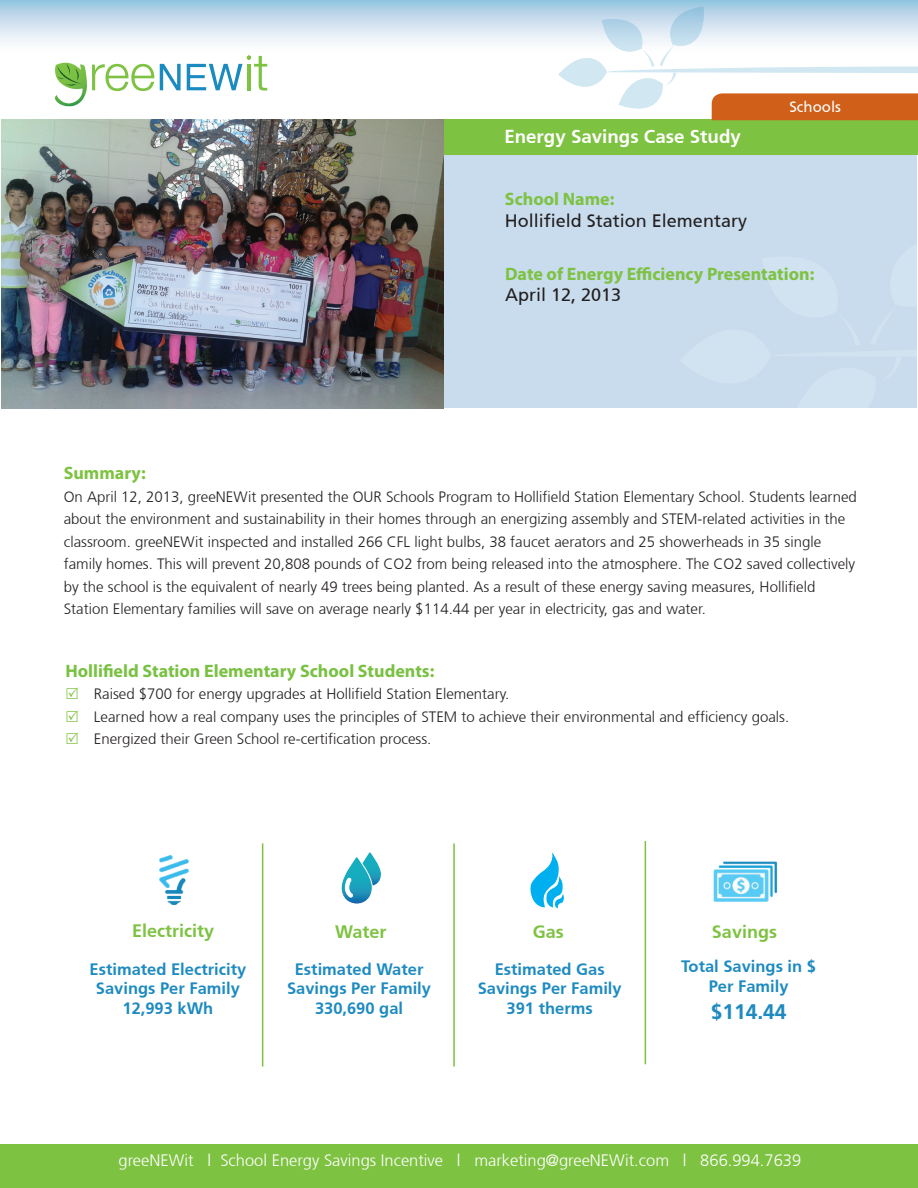
<style>
.page{position:relative;width:918px;height:1188px;background:#fff}
.page>*{position:absolute;margin:0;border:0;box-sizing:border-box;transform-origin:0 0}
.t1{font:700 21px "Frutiger";color:#1e8bc0}
.t2{font:700 18.75px "Frutiger";color:#fff}
.t3{font:700 18px "Myriad Pro";color:#7ec242}
.t4{font:700 18px "Myriad Pro";color:#79c142}
.t5{font:18px "Frutiger Roman";color:#231f20}
.t6{font:700 18px "Frutiger";color:#7ec242}
.t7{font:700 16.5px/19.8px "Frutiger";color:#1e8bc0;text-align:center}
.t8{font:300 16.5px "Frutiger";color:#fff}
.t9{font:300 15px/22.5px "Frutiger";color:#231f20}
.t10{font:15px "Frutiger Roman";color:#fff}
</style>
<div class="page">
<div style="left:0;top:1145px;width:918px;height:43px;background:#7ec242"></div>
<div style="left:0;top:0;width:918px;height:54px;background:linear-gradient(to bottom,#9ec6e1,#fff)"></div>
<svg style="left:54px;top:55px;width:214px;height:52px"></svg>
<div style="left:444px;top:120px;width:473px;height:288px;background:#c8dced"></div>
<div style="left:444px;top:120px;width:474px;height:35px;background:#7ec242"></div>
<svg style="left:558px;top:7px;width:360px;height:113px"></svg>
<img style="left:713px;top:861px;width:65px;height:41px">
<img style="left:159px;top:855px;width:30px;height:50px">
<hr style="left:262px;top:843px;width:1px;height:224px;background:#7ec242">
<hr style="left:453px;top:843px;width:2px;height:224px;background:#7ec242">
<svg style="left:530px;top:852px;width:34px;height:56px"></svg>
<hr style="left:645px;top:841px;width:1px;height:223px;background:#7ec242">
<svg style="left:341px;top:852px;width:40px;height:52px"></svg>
<img style="left:1px;top:120px;width:443px;height:288px">
<p class="t2" style="left:504px;top:126px;width:238px">Energy Savings Case Study</p>
<p class="t3" style="left:505px;top:187px;width:111px">School Name:</p>
<p class="t5" style="left:505px;top:210px;width:244px">Hollifield Station Elementary</p>
<p class="t10" style="left:789px;top:98px;width:53px">Schools</p>
<p class="t3" style="left:505px;top:262px;width:311px">Date of Energy Efficiency Presentation:</p>
<p class="t5" style="left:505px;top:285px;width:118px">April 12, 2013</p>
<p class="t3" style="left:64px;top:461px;width:84px">Summary:</p>
<p class="t9" style="left:64px;top:485px;width:795px">On April 12, 2013, greeNEWit presented the OUR Schools Program to Hollifield Station Elementary School. Students learned about the environment and sustainability in their homes through an energizing assembly and STEM-related activities in the classroom. greeNEWit inspected and installed 266 CFL light bulbs, 38 faucet aerators and 25 showerheads in 35 single family homes. This will prevent 20,808 pounds of CO2 from being released into the atmosphere. The CO2 saved collectively by the school is the equivalent of nearly 49 trees being planted. As a result of these energy saving measures, Hollifield Station Elementary families will save on average nearly $114.44 per year in electricity, gas and water.</p>
<p class="t4" style="left:65px;top:659px;width:370px">Hollifield Station Elementary School Students:</p>
<p class="t9" style="left:94px;top:683px;width:697px">Raised $700 for energy upgrades at Hollifield Station Elementary.<br>Learned how a real company uses the principles of STEM to achieve their environmental and efficiency goals.<br>Energized their Green School re-certification process.</p>
<p class="t6" style="left:132px;top:920px;width:84px">Electricity</p>
<p class="t6" style="left:335px;top:921px;width:53px">Water</p>
<p class="t6" style="left:712px;top:921px;width:67px">Savings</p>
<p class="t7" style="left:90px;top:959px;width:158px">Estimated Electricity<br>Savings Per Family<br>12,993 kWh</p>
<p class="t7" style="left:287px;top:959px;width:145px">Estimated Water<br>Savings Per Family<br>330,690 gal</p>
<p class="t7" style="left:681px;top:956px;width:136px">Total Savings in $<br>Per Family</p>
<p class="t6" style="left:533px;top:921px;width:32px">Gas</p>
<p class="t7" style="left:478px;top:959px;width:145px">Estimated Gas<br>Savings Per Family<br>391 therms</p>
<h1 class="t1" style="left:711px;top:999px;width:77px">$114.44</h1>
<p class="t8" style="left:119px;top:1151px;width:684px">greeNEWit | School Energy Savings Incentive | marketing@greeNEWit.com | 866.994.7639</p>
</div>
